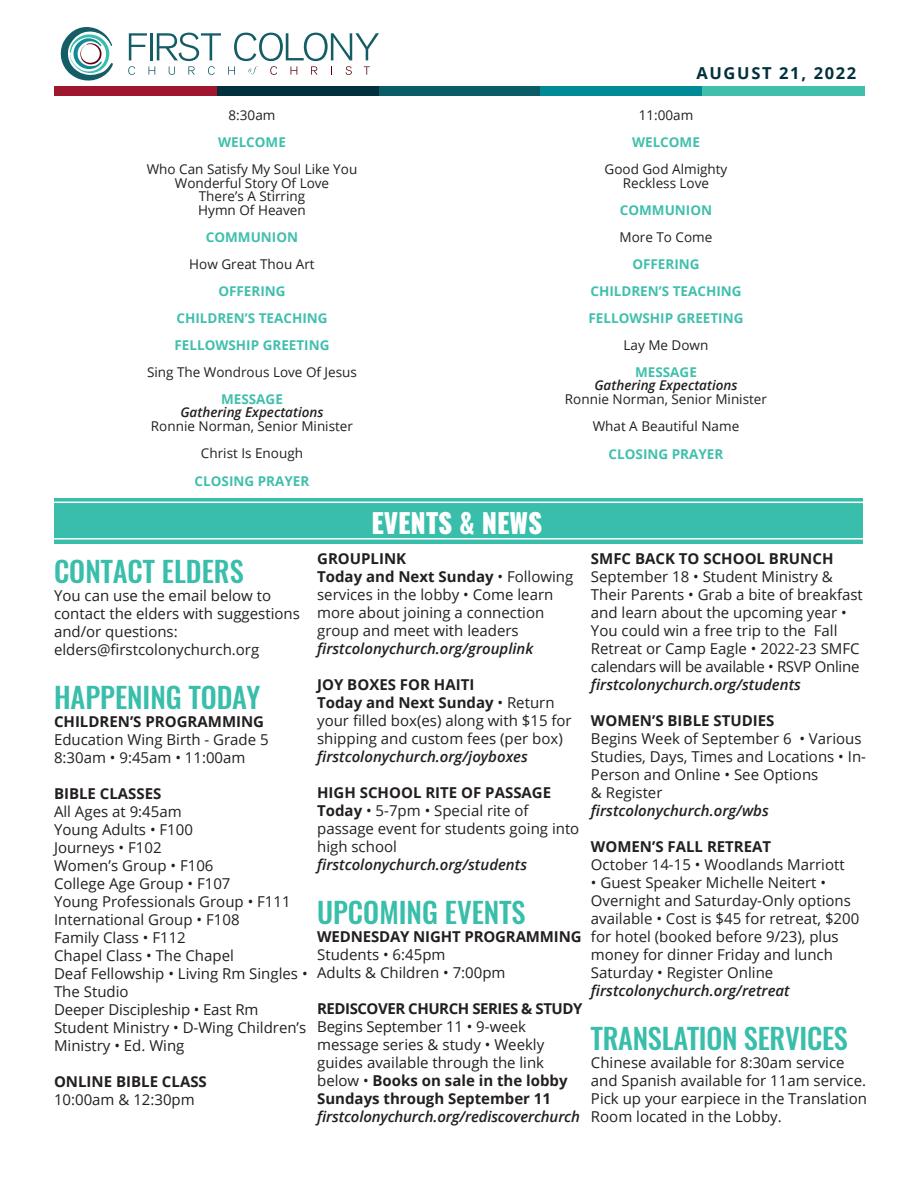
<style>
.page{position:relative;width:918px;height:1188px;background:#fff}
.page>*{position:absolute;margin:0;border:0;box-sizing:border-box;transform-origin:0 0}
.t1{font:500 28.5px "Oswald";color:#38beab}
.t2{font:800 27px "Oswald";color:#fff}
.t3{font:700 16.5px "Open Sans";letter-spacing:.1em;color:#00303d}
.t4{font:15px/18px "Open Sans";color:#231f20}
.t5{font:italic 600 15px "Open Sans";color:#231f20}
.t6{font:700 15px/18px "Open Sans";color:#231f20}
.t7{font:15px/18px "Open Sans";color:#241f21}
.t8{font:700 15px "Open Sans";letter-spacing:-.03em;color:#231f20}
.t9{font:13.5px "Open Sans";color:#231f20}
.t10{font:700 13.5px "Open Sans";color:#40bfad}
.t11{font:italic 600 13.5px "Open Sans";color:#231f20}
.s1{font-weight:700}
.s2{font-weight:400}
</style>
<div class="page">
<div style="left:55px;top:498px;width:808px;height:45px;background:#38beab"></div>
<hr style="left:52px;top:502px;width:828px;height:1px;background:#fff">
<hr style="left:48px;top:538px;width:829px;height:2px;background:#fff">
<div style="left:378px;top:86px;width:163px;height:9px;background:#0a5c66"></div>
<div style="left:216px;top:86px;width:162px;height:9px;background:#00303d"></div>
<div style="left:54px;top:86px;width:162px;height:9px;background:#9e172e"></div>
<div style="left:541px;top:86px;width:162px;height:9px;background:#008a96"></div>
<div style="left:703px;top:86px;width:162px;height:9px;background:#40bfad"></div>
<svg style="left:128px;top:33px;width:93px;height:42px"></svg>
<svg style="left:228px;top:33px;width:151px;height:42px"></svg>
<svg style="left:60px;top:27px;width:53px;height:54px"></svg>
<p class="t9" style="left:229px;top:106px;width:48px">8:30am</p>
<p class="t10" style="left:218px;top:133px;width:69px">WELCOME</p>
<p class="t9" style="left:147px;top:160px;width:212px">Who Can Satisfy My Soul Like You</p>
<p class="t9" style="left:175px;top:174px;width:156px">Wonderful Story Of Love</p>
<p class="t9" style="left:199px;top:187px;width:108px">There’s A Stirring</p>
<p class="t9" style="left:198px;top:201px;width:109px">Hymn Of Heaven</p>
<p class="t10" style="left:206px;top:227px;width:94px">COMMUNION</p>
<p class="t9" style="left:189px;top:255px;width:127px">How Great Thou Art</p>
<p class="t10" style="left:218px;top:281px;width:69px">OFFERING</p>
<p class="t10" style="left:176px;top:308px;width:153px">CHILDREN’S TEACHING</p>
<p class="t10" style="left:174px;top:335px;width:157px">FELLOWSHIP GREETING</p>
<p class="t9" style="left:147px;top:363px;width:211px">Sing The Wondrous Love Of Jesus</p>
<p class="t10" style="left:221px;top:389px;width:63px">MESSAGE</p>
<p class="t11" style="left:180px;top:403px;width:145px">Gathering Expectations</p>
<p class="t9" style="left:151px;top:417px;width:204px">Ronnie Norman, Senior Minister</p>
<p class="t9" style="left:201px;top:444px;width:104px">Christ Is Enough</p>
<p class="t10" style="left:195px;top:472px;width:116px">CLOSING PRAYER</p>
<p class="t3" style="left:696px;top:62px;width:161px">AUGUST 21, 2022</p>
<p class="t9" style="left:639px;top:106px;width:56px">11:00am</p>
<p class="t10" style="left:632px;top:133px;width:69px">WELCOME</p>
<p class="t9" style="left:605px;top:160px;width:124px">Good God Almighty</p>
<p class="t9" style="left:623px;top:174px;width:88px">Reckless Love</p>
<p class="t10" style="left:620px;top:200px;width:94px">COMMUNION</p>
<p class="t9" style="left:620px;top:228px;width:94px">More To Come</p>
<p class="t10" style="left:632px;top:254px;width:69px">OFFERING</p>
<p class="t10" style="left:590px;top:281px;width:153px">CHILDREN’S TEACHING</p>
<p class="t10" style="left:588px;top:308px;width:157px">FELLOWSHIP GREETING</p>
<p class="t9" style="left:624px;top:336px;width:86px">Lay Me Down</p>
<p class="t10" style="left:635px;top:362px;width:63px">MESSAGE</p>
<p class="t11" style="left:594px;top:376px;width:145px">Gathering Expectations</p>
<p class="t9" style="left:565px;top:390px;width:204px">Ronnie Norman, Senior Minister</p>
<p class="t9" style="left:593px;top:417px;width:148px">What A Beautiful Name</p>
<p class="t10" style="left:609px;top:445px;width:116px">CLOSING PRAYER</p>
<p class="t1" style="left:54px;top:552px;width:191px">CONTACT ELDERS</p>
<p class="t4" style="left:54px;top:586px;width:247px">You can use the email below to contact the elders with suggestions and/or questions:</p>
<p class="t4" style="left:54px;top:640px;width:207px">elders@firstcolonychurch.org</p>
<p class="t1" style="left:54px;top:678px;width:208px">HAPPENING TODAY</p>
<p class="t4" style="left:54px;top:712px;width:216px"><span class="s1">CHILDREN’S PROGRAMMING<br></span>Education Wing Birth - Grade 5</p>
<p class="t4" style="left:54px;top:748px;width:193px">8:30am • 9:45am • 11:00am</p>
<p class="t6" style="left:54px;top:784px;width:109px">BIBLE CLASSES</p>
<p class="t4" style="left:54px;top:802px;width:129px">All Ages at 9:45am</p>
<p class="t4" style="left:54px;top:820px;width:141px">Young Adults • F100</p>
<p class="t4" style="left:54px;top:838px;width:109px">Journeys • F102</p>
<p class="t4" style="left:54px;top:856px;width:161px">Women’s Group • F106</p>
<p class="t4" style="left:54px;top:874px;width:178px">College Age Group • F107</p>
<p class="t4" style="left:54px;top:892px;width:238px">Young Professionals Group • F111<br>International Group • F108</p>
<p class="t4" style="left:54px;top:928px;width:133px">Family Class • F112</p>
<p class="t4" style="left:54px;top:946px;width:181px">Chapel Class • The Chapel</p>
<p class="t4" style="left:54px;top:964px;width:255px">Deaf Fellowship • Living Rm Singles •<br>The Studio</p>
<p class="t4" style="left:54px;top:1000px;width:206px">Deeper Discipleship • East Rm</p>
<p class="t4" style="left:54px;top:1018px;width:254px">Student Ministry • D-Wing Children’s<br>Ministry • Ed. Wing</p>
<p class="t6" style="left:54px;top:1072px;width:154px">ONLINE BIBLE CLASS<br><span class="s2">10:00am &amp; 12:30pm</span></p>
<p class="t2" style="left:371px;top:508px;width:172px">EVENTS &amp; NEWS</p>
<p class="t6" style="left:317px;top:549px;width:91px">GROUPLINK</p>
<p class="t4" style="left:317px;top:567px;width:258px"><span class="s1">Today and Next Sunday</span> • Following services in the lobby • Come learn more about joining a connection group and meet with leaders</p>
<p class="t5" style="left:317px;top:638px;width:218px">firstcolonychurch.org/grouplink</p>
<p class="t6" style="left:317px;top:675px;width:159px">JOY BOXES FOR HAITI</p>
<p class="t4" style="left:317px;top:693px;width:256px"><span class="s1">Today and Next Sunday</span> • Return your filled box(es) along with $15 for shipping and custom fees (per box)</p>
<p class="t5" style="left:317px;top:746px;width:212px">firstcolonychurch.org/joyboxes</p>
<p class="t6" style="left:317px;top:783px;width:236px">HIGH SCHOOL RITE OF PASSAGE</p>
<p class="t4" style="left:317px;top:801px;width:264px"><span class="s1">Today</span> • 5-7pm • Special rite of passage event for students going into high school</p>
<p class="t5" style="left:317px;top:854px;width:211px">firstcolonychurch.org/students</p>
<p class="t1" style="left:317px;top:892px;width:210px">UPCOMING EVENTS</p>
<p class="t6" style="left:317px;top:927px;width:266px">WEDNESDAY NIGHT PROGRAMMING</p>
<p class="t4" style="left:317px;top:945px;width:130px">Students • 6:45pm</p>
<p class="t4" style="left:317px;top:963px;width:190px">Adults &amp; Children • 7:00pm</p>
<p class="t8" style="left:317px;top:998px;width:267px">REDISCOVER CHURCH SERIES &amp; STUDY</p>
<p class="t4" style="left:317px;top:1017px;width:252px">Begins September 11 • 9-week message series &amp; study • Weekly guides available through the link below • <span class="s1">Books on sale in the lobby<br>Sundays through September 11</span></p>
<p class="t5" style="left:317px;top:1106px;width:264px">firstcolonychurch.org/rediscoverchurch</p>
<p class="t6" style="left:591px;top:549px;width:244px">SMFC BACK TO SCHOOL BRUNCH</p>
<p class="t4" style="left:591px;top:567px;width:273px">September 18 • Student Ministry &amp; Their Parents • Grab a bite of breakfast and learn about the upcoming year • You could win a free trip to the Fall Retreat or Camp Eagle • 2022-23 SMFC calendars will be available • RSVP Online</p>
<p class="t5" style="left:591px;top:674px;width:211px">firstcolonychurch.org/students</p>
<p class="t6" style="left:591px;top:711px;width:185px">WOMEN’S BIBLE STUDIES</p>
<p class="t4" style="left:591px;top:729px;width:277px">Begins Week of September 6 • Various<br>Studies, Days, Times and Locations • In-<br>Person and Online • See Options<br>&amp; Register</p>
<p class="t5" style="left:591px;top:800px;width:179px">firstcolonychurch.org/wbs</p>
<p class="t6" style="left:591px;top:837px;width:182px">WOMEN’S FALL RETREAT</p>
<p class="t4" style="left:591px;top:855px;width:255px">October 14-15 • Woodlands Marriott</p>
<p class="t4" style="left:591px;top:873px;width:270px">• Guest Speaker Michelle Neitert • Overnight and Saturday-Only options available • Cost is $45 for retreat, $200 for hotel (booked before 9/23), plus money for dinner Friday and lunch Saturday • Register Online</p>
<p class="t5" style="left:591px;top:980px;width:200px">firstcolonychurch.org/retreat</p>
<p class="t1" style="left:591px;top:1018px;width:259px">TRANSLATION SERVICES</p>
<p class="t7" style="left:591px;top:1053px;width:277px">Chinese available for 8:30am service and Spanish available for 11am service.<br>Pick up your earpiece in the Translation Room located in the Lobby.</p>
</div>
